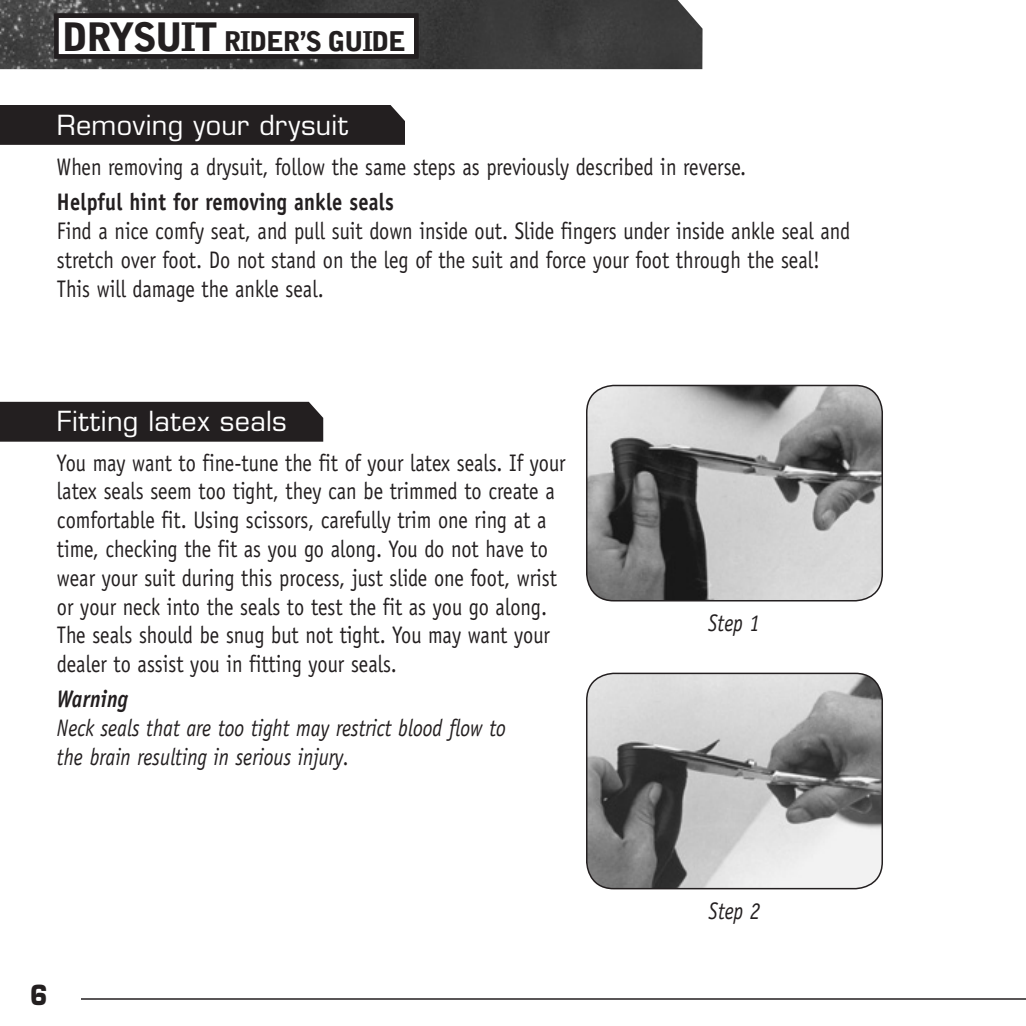
<style>
.page{position:relative;width:1026px;height:1026px;background:#fff}
.page>*{position:absolute;margin:0;border:0;box-sizing:border-box;transform-origin:0 0}
.Subhead{font:27px "Eurostile";letter-spacing:.015em;color:#fff}
.t1{font:900 27px "Bell Gothic Std";letter-spacing:-.05em;color:#231f20}
.t2{font:700 27px "Eurostile";color:#231f20;scale:.9 1}
.Bodytext{font:24px/28.8px "Officina Sans";color:#231f20;scale:.85 1}
.Bodytext-2{font:italic 24px/28.8px "Officina Sans";color:#231f20;scale:.85 1}
.s1{font-size:39px}
.s2{font-family:"Officina Sans Std";font-weight:700}
.s3{font-weight:700}
</style>
<div class="page">
<hr style="left:81px;top:998px;width:945px;height:2px;background:#231f20">
<img style="left:0;top:0;width:703px;height:69px">
<div style="left:0;top:105px;width:405px;height:40px;background:#231f20"></div>
<div style="left:0;top:402px;width:323px;height:40px;background:#231f20"></div>
<img style="left:587px;top:386px;width:295px;height:214px">
<div style="left:586px;top:385px;width:297px;height:217px;border:2px solid #231f20;border-radius:27px"></div>
<img style="left:587px;top:673px;width:295px;height:216px">
<div style="left:586px;top:673px;width:297px;height:216px;border:2px solid #231f20;border-radius:27px"></div>
<div style="left:57px;top:16px;width:359px;height:40px;background:#fff"></div>
<div style="left:54px;top:14px;width:364px;height:45px;border:4px solid #231f20"></div>
<p class="t1" style="left:62px;top:26px;width:345px"><span class="s1">DRYSUIT</span> RIDER’S GUIDE</p>
<p class="Subhead" style="left:57px;top:109px;width:293px">Removing your drysuit</p>
<p class="Bodytext" style="left:57px;top:153px;width:813px">When removing a drysuit, follow the same steps as previously described in reverse.</p>
<p class="Bodytext" style="left:57px;top:188px;width:935px"><span class="s2">Helpful hint for removing ankle seals<br></span>Find a nice comfy seat, and pull suit down inside out. Slide fingers under inside ankle seal and stretch over foot. Do not stand on the leg of the suit and force your foot through the seal!<br>This will damage the ankle seal.</p>
<p class="Subhead" style="left:57px;top:405px;width:231px">Fitting latex seals</p>
<p class="Bodytext" style="left:57px;top:448px;width:600px">You may want to fine-tune the fit of your latex seals. If your latex seals seem too tight, they can be trimmed to create a comfortable fit. Using scissors, carefully trim one ring at a time, checking the fit as you go along. You do not have to wear your suit during this process, just slide one foot, wrist or your neck into the seals to test the fit as you go along.<br>The seals should be snug but not tight. You may want your dealer to assist you in fitting your seals.</p>
<p class="Bodytext-2" style="left:57px;top:685px;width:530px"><span class="s3">Warning<br></span>Neck seals that are too tight may restrict blood flow to the brain resulting in serious injury.</p>
<p class="Bodytext-2" style="left:708px;top:608px;width:63px">Step 1</p>
<p class="t2" style="left:30px;top:978px;width:21px">6</p>
<p class="Bodytext-2" style="left:709px;top:896px;width:63px">Step 2</p>
</div>
